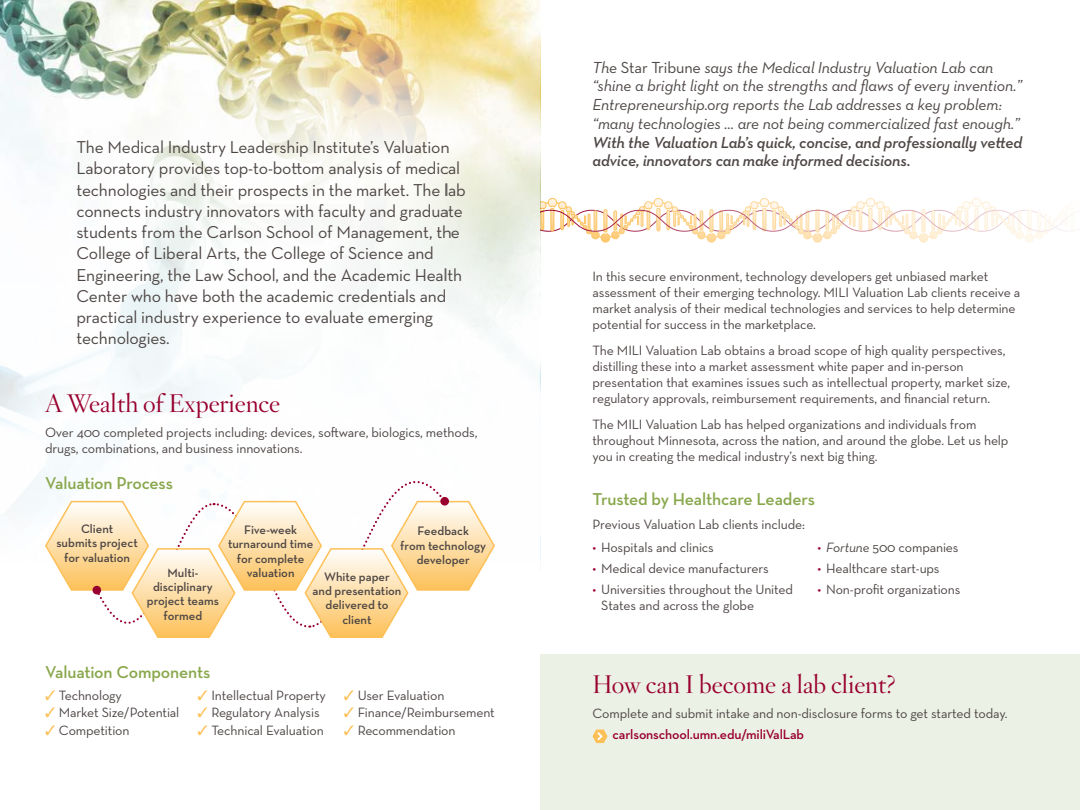
<style>
.page{position:relative;width:1080px;height:810px;background:#fff}
.page>*{position:absolute;margin:0;border:0;box-sizing:border-box;transform-origin:0 0}
.t1{font:25px "Hoefler Titling HTF Lt Roman";color:#98002e}
.t2{font:17.5px/21.2px "Neutraface Text";letter-spacing:-.01em;color:#4d4644}
.t3{font:600 17.5px "Neutraface Text";letter-spacing:-.01em;color:#89a74c}
.t4{font:italic 16.25px/18.8px "Neutraface Text";letter-spacing:-.01em;color:#4d4644}
.t5{font:italic 600 16.25px/18.8px "Neutraface Text";letter-spacing:-.01em;color:#4d4644}
.t6{font:13.75px/16.2px "Neutraface Text";letter-spacing:-.01em;color:#4d4644}
.t7{font:600 13.75px "Neutraface Text";letter-spacing:-.01em;color:#98002e}
.t8{font:600 12.5px/14.4px "Neutraface Text";color:#4d4644;text-align:center}
.s1{font-style:normal}
.s2{color:#98002e}
.s3{font-style:italic}
.s4{color:#fdc057}
</style>
<div class="page">
<div style="left:541px;top:654px;width:539px;height:156px;background:#ecf1e5"></div>
<img style="left:0;top:0;width:540px;height:403px">
<svg style="left:0;top:276px;width:209px;height:231px"></svg>
<svg style="left:44px;top:424px;width:451px;height:214px"></svg>
<svg style="left:223px;top:0;width:329px;height:329px"></svg>
<svg style="left:540px;top:195px;width:538px;height:51px"></svg>
<svg style="left:592px;top:729px;width:16px;height:14px"></svg>
<p class="t2" style="left:76px;top:136px;width:391px">The Medical Industry Leadership Institute’s Valuation Laboratory provides top-to-bottom analysis of medical technologies and their prospects in the market. The lab connects industry innovators with faculty and graduate students from the Carlson School of Management, the College of Liberal Arts, the College of Science and Engineering, the Law School, and the Academic Health Center who have both the academic credentials and practical industry experience to evaluate emerging technologies.</p>
<h1 class="t1" style="left:45px;top:387px;width:236px">A Wealth of Experience</h1>
<p class="t6" style="left:45px;top:424px;width:434px">Over 400 completed projects including: devices, software, biologics, methods, drugs, combinations, and business innovations.</p>
<p class="t3" style="left:45px;top:472px;width:130px">Valuation Process</p>
<p class="t4" style="left:592px;top:58px;width:431px">The <span class="s1">Star Tribune</span> says the Medical Industry Valuation Lab can “shine a bright light on the strengths and flaws of every invention.” Entrepreneurship.org reports the Lab addresses a key problem: “many technologies … are not being commercialized fast enough.”</p>
<p class="t5" style="left:592px;top:133px;width:431px">With the Valuation Lab’s quick, concise, and professionally vetted advice, innovators can make informed decisions.</p>
<p class="t6" style="left:592px;top:268px;width:429px">In this secure environment, technology developers get unbiased market assessment of their emerging technology. MILI Valuation Lab clients receive a market analysis of their medical technologies and services to help determine potential for success in the marketplace.</p>
<p class="t6" style="left:592px;top:342px;width:419px">The MILI Valuation Lab obtains a broad scope of high quality perspectives, distilling these into a market assessment white paper and in-person presentation that examines issues such as intellectual property, market size, regulatory approvals, reimbursement requirements, and financial return.</p>
<p class="t6" style="left:592px;top:416px;width:418px">The MILI Valuation Lab has helped organizations and individuals from throughout Minnesota, across the nation, and around the globe. Let us help you in creating the medical industry’s next big thing.</p>
<p class="t3" style="left:592px;top:488px;width:224px">Trusted by Healthcare Leaders</p>
<p class="t8" style="left:81px;top:521px;width:34px">Client</p>
<p class="t6" style="left:592px;top:516px;width:214px">Previous Valuation Lab clients include:</p>
<p class="t8" style="left:56px;top:536px;width:83px">submits project for valuation</p>
<p class="t8" style="left:400px;top:524px;width:87px">Feedback<br>from technology developer</p>
<p class="t8" style="left:228px;top:522px;width:87px">Five-week turnaround time for complete valuation</p>
<p class="t6" style="left:592px;top:539px;width:123px"><span class="s2">•</span> Hospitals and clinics</p>
<p class="t6" style="left:592px;top:560px;width:178px"><span class="s2">•</span> Medical device manufacturers</p>
<p class="t6" style="left:601px;top:581px;width:193px;text-indent:-9px"><span class="s2">•</span> Universities throughout the United<br>States and across the globe</p>
<p class="t8" style="left:147px;top:565px;width:74px">Multi&shy;disciplinary project teams formed</p>
<p class="t8" style="left:313px;top:569px;width:90px">White paper<br>and presentation delivered to client</p>
<p class="t6" style="left:817px;top:539px;width:143px"><span class="s2">•</span> <span class="s3">Fortune</span> 500 companies</p>
<p class="t6" style="left:817px;top:560px;width:124px"><span class="s2">•</span> Healthcare start-ups</p>
<p class="t6" style="left:817px;top:581px;width:144px"><span class="s2">•</span> Non-profit organizations</p>
<p class="t3" style="left:45px;top:661px;width:167px">Valuation Components</p>
<p class="t6" style="left:45px;top:687px;width:78px"><span class="s4">✓</span> Technology</p>
<p class="t6" style="left:45px;top:704px;width:136px"><span class="s4">✓</span> Market Size/Potential</p>
<p class="t6" style="left:45px;top:722px;width:86px"><span class="s4">✓</span> Competition</p>
<p class="t6" style="left:198px;top:687px;width:130px"><span class="s4">✓</span> Intellectual Property</p>
<p class="t6" style="left:198px;top:704px;width:124px"><span class="s4">✓</span> Regulatory Analysis</p>
<p class="t6" style="left:198px;top:722px;width:128px"><span class="s4">✓</span> Technical Evaluation</p>
<p class="t6" style="left:344px;top:687px;width:102px"><span class="s4">✓</span> User Evaluation</p>
<p class="t6" style="left:344px;top:704px;width:153px"><span class="s4">✓</span> Finance/Reimbursement</p>
<p class="t6" style="left:344px;top:722px;width:113px"><span class="s4">✓</span> Recommendation</p>
<h1 class="t1" style="left:592px;top:668px;width:305px">How can I become a lab client?</h1>
<p class="t6" style="left:592px;top:705px;width:416px">Complete and submit intake and non-disclosure forms to get started today.</p>
<p class="t7" style="left:613px;top:726px;width:193px">carlsonschool.umn.edu/miliValLab</p>
</div>
